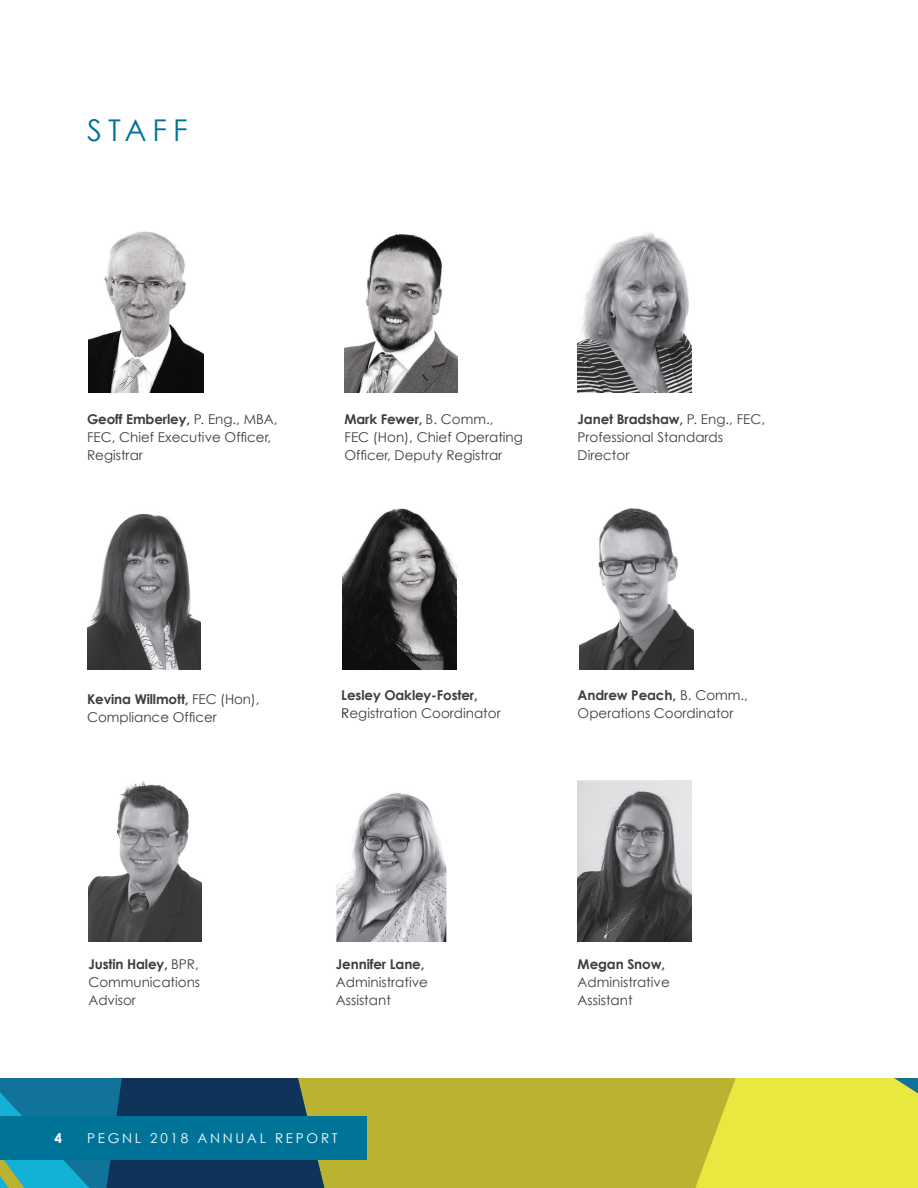
<style>
.page{position:relative;width:918px;height:1188px;background:#fff}
.page>*{position:absolute;margin:0;border:0;box-sizing:border-box;transform-origin:0 0}
.t1{font:30px "Century Gothic";letter-spacing:.2em;color:#007398}
.t2{font:13.5px/18px "Century Gothic";color:#3e3e3f}
.t3{font:13.5px "Century Gothic";letter-spacing:.2em;color:#fff}
.t4{font:700 13.5px "Century Gothic";color:#fff}
.s1{font-weight:700}
.s2{color:#231f20}
</style>
<div class="page">
<svg style="left:478px;top:1078px;width:440px;height:110px;background:#ceca39"></svg>
<svg style="left:0;top:1078px;width:478px;height:110px;background:#5b7c58"></svg>
<div style="left:0;top:1116px;width:367px;height:43px;background:#007398"></div>
<img style="left:336px;top:793px;width:111px;height:148px">
<img style="left:578px;top:780px;width:113px;height:161px">
<img style="left:88px;top:781px;width:114px;height:160px">
<img style="left:88px;top:232px;width:115px;height:161px">
<img style="left:344px;top:234px;width:114px;height:159px">
<img style="left:578px;top:232px;width:113px;height:161px">
<img style="left:87px;top:513px;width:113px;height:156px">
<img style="left:579px;top:508px;width:115px;height:161px">
<img style="left:343px;top:508px;width:113px;height:161px">
<p class="t1" style="left:87px;top:112px;width:102px">STAFF</p>
<p class="t2" style="left:87px;top:410px;width:192px"><span class="s1">Geoff Emberley,</span> P. Eng., MBA,<br>FEC, Chief Executive Officer,<br>Registrar</p>
<p class="t2" style="left:344px;top:410px;width:180px"><span class="s1">Mark Fewer,</span> B. Comm.,<br>FEC (Hon), Chief Operating<br>Officer, Deputy Registrar</p>
<p class="t2" style="left:578px;top:410px;width:189px"><span class="s1">Janet Bradshaw,</span> P. Eng., FEC,<br>Professional Standards<br>Director</p>
<p class="t2" style="left:87px;top:690px;width:174px"><span class="s1">Kevina Willmott,</span> FEC (Hon),<br>Compliance Officer</p>
<p class="t2" style="left:578px;top:686px;width:172px"><span class="s1">Andrew Peach,</span> B. Comm.,<br>Operations Coordinator</p>
<p class="t2" style="left:341px;top:686px;width:161px"><span class="s1">Lesley Oakley-Foster,<br></span><span class="s2">R</span>egistration Coordinator</p>
<p class="t2" style="left:88px;top:955px;width:113px;text-align:justify"><span class="s1">Justin Haley,</span> BPR, Communications Advisor</p>
<p class="t2" style="left:336px;top:955px;width:94px"><span class="s1">Jennifer Lane,<br></span>Administrative<br>Assistant</p>
<p class="t2" style="left:578px;top:955px;width:94px"><span class="s1">Megan Snow,<br></span>Administrative<br>Assistant</p>
<p class="t4" style="left:55px;top:1129px;width:9px">4</p>
<p class="t3" style="left:87px;top:1130px;width:252px">PEGNL 2018 ANNUAL REPORT</p>
</div>
